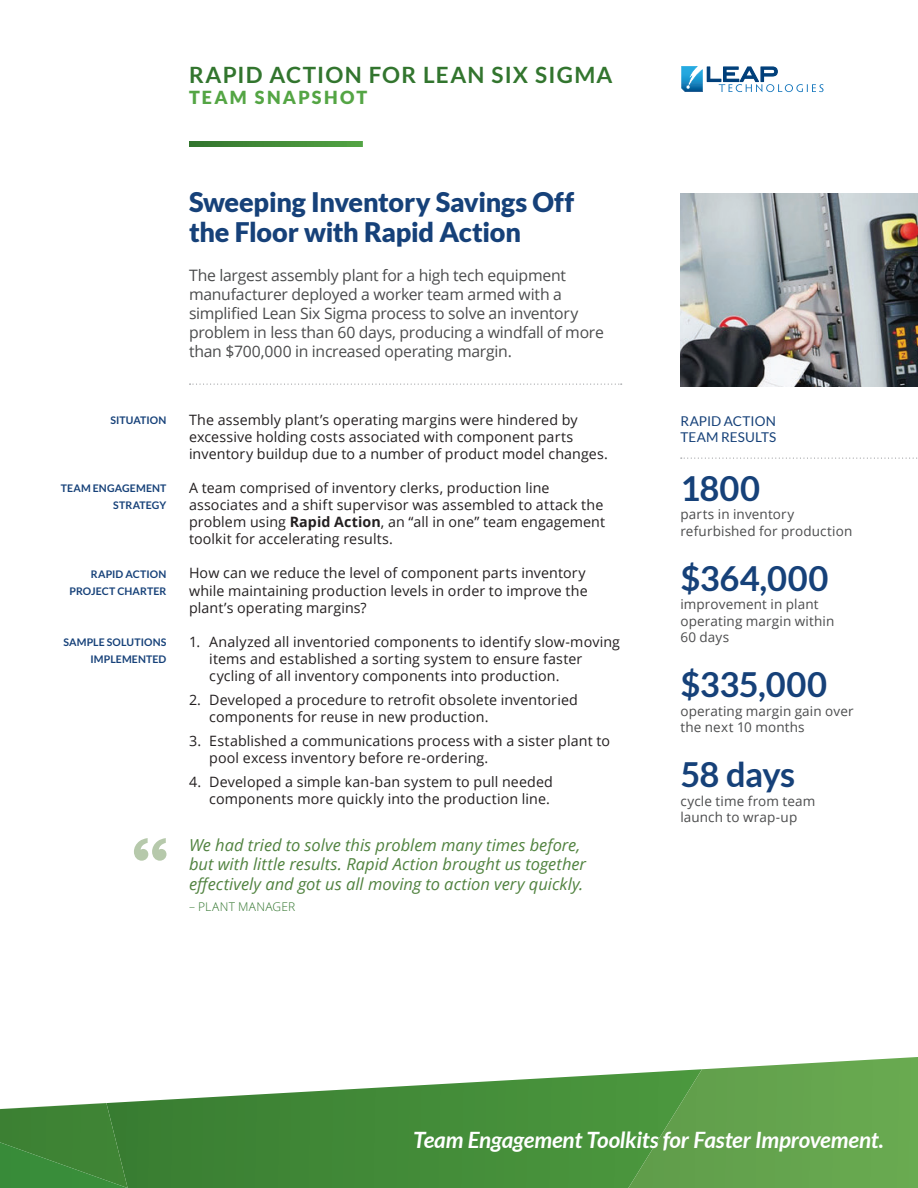
<style>
.page{position:relative;width:918px;height:1188px;background:#fff}
.page>*{position:absolute;margin:0;border:0;box-sizing:border-box;transform-origin:0 0}
.t1{font:700 34.5px "Lato";letter-spacing:-.01em;color:#164179}
.t2{font:900 27px/30px "Lato";letter-spacing:-.01em;color:#164179}
.t3{font:italic 700 22.5px "Lato";letter-spacing:-.01em;color:#fff}
.t4{font:700 22.5px "Lato";letter-spacing:.055em;color:#32752e}
.t5{font:900 18px "Lato";letter-spacing:.12em;color:#54a544}
.t6{font:italic 16.5px/19.8px "Open Sans";color:#518340}
.t7{font:15.75px/18.9px "Open Sans";letter-spacing:-.015em;color:#4b4c4d}
.t8{font:14.25px/17.1px "Open Sans";letter-spacing:.005em;color:#231f20}
.t9{font:13.5px/16.2px "Open Sans";letter-spacing:.01em;color:#4b4c4d}
.t10{font:13.5px/16.2px "Lato";letter-spacing:.01em;color:#164179}
.t11{font:300 12px "Open Sans";letter-spacing:.03em;color:#32752e}
.t12{font:700 10.5px/17.1px "Lato";letter-spacing:.01em;color:#164179;text-align:right}
.s1{font-weight:700}
</style>
<div class="page">
<svg style="left:108px;top:1073px;width:520px;height:115px;background:#5b9952"></svg>
<svg style="left:628px;top:1057px;width:290px;height:131px;background:#6ba857"></svg>
<svg style="left:0;top:1103px;width:128px;height:85px;background:#42893c"></svg>
<svg style="left:190px;top:384px;width:432px;height:1px"></svg>
<img style="left:680px;top:193px;width:238px;height:194px">
<svg style="left:681px;top:458px;width:237px;height:1px"></svg>
<svg style="left:189px;top:141px;width:174px;height:6px"></svg>
<svg style="left:681px;top:66px;width:143px;height:26px"></svg>
<svg style="left:134px;top:838px;width:33px;height:23px"></svg>
<h3 class="t4" style="left:189px;top:62px;width:425px">RAPID ACTION FOR LEAN SIX SIGMA</h3>
<p class="t5" style="left:189px;top:87px;width:180px">TEAM SNAPSHOT</p>
<p class="t12" style="left:110px;top:411px;width:58px">SITUATION</p>
<p class="t12" style="left:61px;top:480px;width:107px">TEAM ENGAGEMENT<br>STRATEGY</p>
<p class="t12" style="left:69px;top:565px;width:99px">RAPID ACTION<br>PROJECT CHARTER</p>
<p class="t12" style="left:63px;top:634px;width:105px">SAMPLE SOLUTIONS<br>IMPLEMENTED</p>
<h2 class="t2" style="left:189px;top:186px;width:387px">Sweeping Inventory Savings Off the Floor with Rapid Action</h2>
<p class="t7" style="left:189px;top:265px;width:416px">The largest assembly plant for a high tech equipment manufacturer deployed a worker team armed with a simplified Lean Six Sigma process to solve an inventory problem in less than 60 days, producing a windfall of more than $700,000 in increased operating margin.</p>
<p class="t8" style="left:189px;top:410px;width:420px">The assembly plant’s operating margins were hindered by excessive holding costs associated with component parts inventory buildup due to a number of product model changes.</p>
<p class="t8" style="left:189px;top:479px;width:418px">A team comprised of inventory clerks, production line associates and a shift supervisor was assembled to attack the problem using <span class="s1">Rapid Action</span>, an “all in one” team engagement toolkit for accelerating results.</p>
<p class="t8" style="left:189px;top:564px;width:400px">How can we reduce the level of component parts inventory while maintaining production levels in order to improve the plant’s operating margins?</p>
<p class="t8" style="left:209px;top:633px;width:412px;text-indent:-20px">1. Analyzed all inventoried components to identify slow-moving items and established a sorting system to ensure faster cycling of all inventory components into production.</p>
<p class="t8" style="left:209px;top:691px;width:370px;text-indent:-20px">2. Developed a procedure to retrofit obsolete inventoried components for reuse in new production.</p>
<p class="t8" style="left:209px;top:732px;width:402px;text-indent:-20px">3. Established a communications process with a sister plant to pool excess inventory before re-ordering.</p>
<p class="t8" style="left:189px;top:773px;width:366px;text-align:right">4. Developed a simple kan-ban system to pull needed components more quickly into the production line.</p>
<p class="t6" style="left:189px;top:834px;width:399px">We had tried to solve this problem many times before, but with little results. Rapid Action brought us together effectively and got us all moving to action very quickly.</p>
<p class="t11" style="left:189px;top:899px;width:108px">– PLANT MANAGER</p>
<p class="t10" style="left:680px;top:413px;width:98px">RAPID ACTION<br>TEAM RESULTS</p>
<h1 class="t1" style="left:680px;top:468px;width:81px">1800</h1>
<p class="t9" style="left:680px;top:506px;width:173px">parts in inventory refurbished for production</p>
<h1 class="t1" style="left:680px;top:558px;width:150px">$364,000</h1>
<p class="t9" style="left:680px;top:596px;width:156px">improvement in plant operating margin within<br>60 days</p>
<h1 class="t1" style="left:680px;top:664px;width:148px">$335,000</h1>
<p class="t9" style="left:680px;top:702px;width:175px">operating margin gain over the next 10 months</p>
<h1 class="t1" style="left:680px;top:754px;width:116px">58 days</h1>
<p class="t9" style="left:680px;top:792px;width:136px">cycle time from team launch to wrap-up</p>
<h3 class="t3" style="left:413px;top:1127px;width:472px">Team Engagement Toolkits for Faster Improvement.</h3>
</div>
